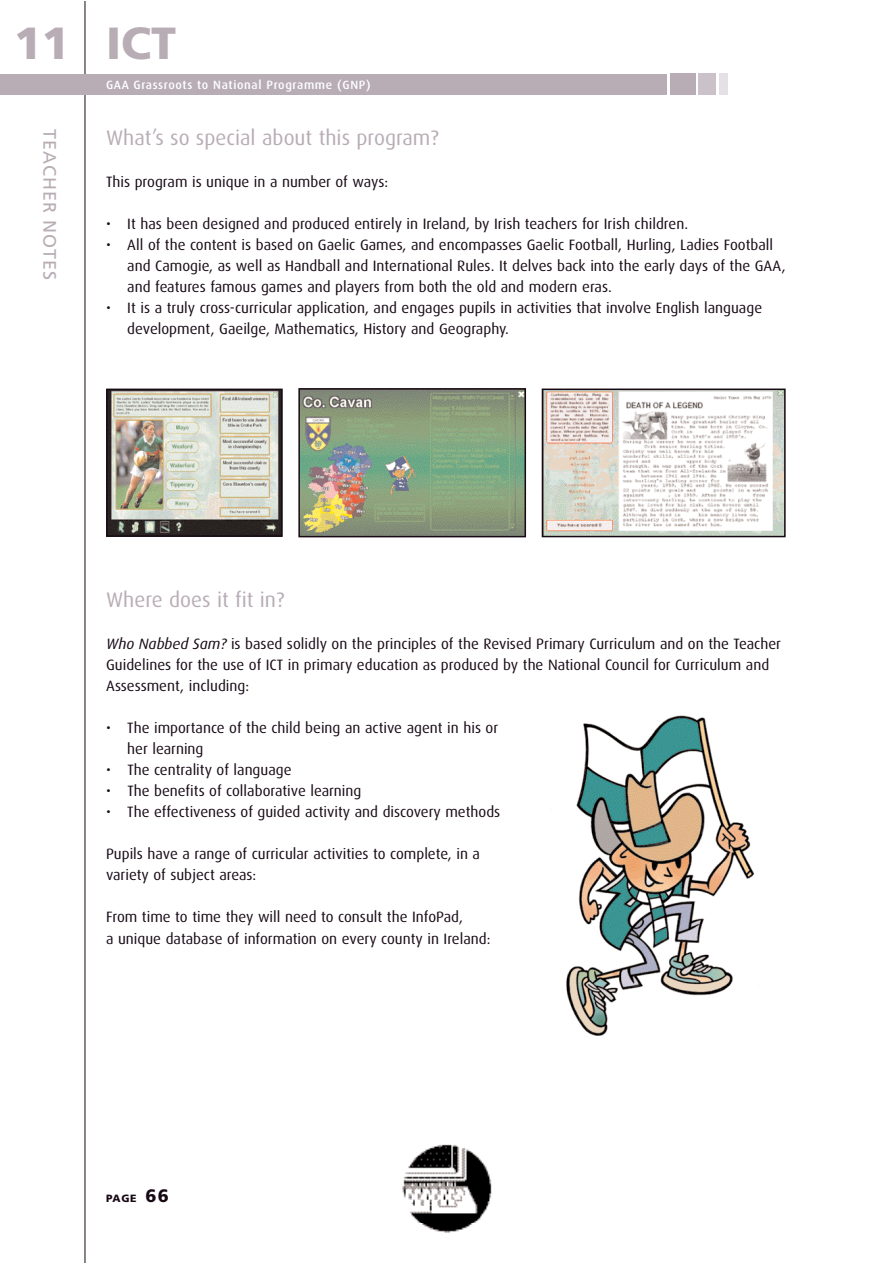
<style>
.page{position:relative;width:893px;height:1263px;background:#fff}
.page>*{position:absolute;margin:0;border:0;box-sizing:border-box;transform-origin:0 0}
.t1{font:900 45px "Frutiger";color:#b8adb5}
.t2{font:21px "Dax";color:#b8adb5}
.t3{font:18px "Frutiger";letter-spacing:.055em;color:#b8adb5}
.t4{font:15px/21px "Dax";color:#170914}
.t5{font:500 12px "Dax";letter-spacing:.055em;color:#fff}
.t6{font:900 10.5px "Frutiger";color:#170914}
.s1{font-style:italic}
.s2{font-size:18px}
</style>
<div class="page">
<hr style="left:85px;top:1px;width:1px;height:1262px;background:#170914">
<div style="left:0;top:74px;width:666px;height:21px;background:#b8adb5"></div>
<div style="left:670px;top:73px;width:25px;height:22px;background:#b8adb5"></div>
<div style="left:699px;top:73px;width:17px;height:22px;background:#cbc1c8"></div>
<div style="left:719px;top:73px;width:9px;height:22px;background:#e5e0e3"></div>
<img style="left:402px;top:1144px;width:90px;height:79px">
<img style="left:422px;top:1223px;width:51px;height:10px">
<img style="left:109px;top:392px;width:171px;height:142px">
<div style="left:106px;top:389px;width:177px;height:148px;border:2px solid #170914"></div>
<img style="left:545px;top:391px;width:238px;height:143px">
<div style="left:542px;top:388px;width:244px;height:149px;border:2px solid #170914"></div>
<img style="left:301px;top:391px;width:222px;height:143px">
<div style="left:298px;top:388px;width:228px;height:149px;border:2px solid #170914"></div>
<img style="left:566px;top:715px;width:189px;height:321px">
<h1 class="t1" style="left:14px;top:26px;width:57px">11</h1>
<h1 class="t1" style="left:106px;top:25px;width:72px">ICT</h1>
<p class="t5" style="left:106px;top:79px;width:266px">GAA Grassroots to National Programme (GNP)</p>
<p class="t3" style="left:57px;top:129px;width:153px;rotate:90deg">TEACHER NOTES</p>
<h2 class="t2" style="left:106px;top:128px;width:334px">What’s so special about this program?</h2>
<p class="t4" style="left:106px;top:172px;width:284px">This program is unique in a number of ways:</p>
<p class="t4" style="left:106px;top:214px;width:584px">• It has been designed and produced entirely in Ireland, by Irish teachers for Irish children.</p>
<p class="t4" style="left:127px;top:235px;width:660px;text-indent:-21px">• All of the content is based on Gaelic Games, and encompasses Gaelic Football, Hurling, Ladies Football and Camogie, as well as Handball and International Rules. It delves back into the early days of the GAA, and features famous games and players from both the old and modern eras.</p>
<p class="t4" style="left:127px;top:298px;width:636px;text-indent:-21px">• It is a truly cross-curricular application, and engages pupils in activities that involve English language development, Gaeilge, Mathematics, History and Geography.</p>
<h2 class="t2" style="left:106px;top:590px;width:180px">Where does it fit in?</h2>
<p class="t4" style="left:106px;top:634px;width:676px"><span class="s1">Who Nabbed Sam?</span> is based solidly on the principles of the Revised Primary Curriculum and on the Teacher<br>Guidelines for the use of ICT in primary education as produced by the National Council for Curriculum and<br>Assessment, including:</p>
<p class="t4" style="left:127px;top:718px;width:372px;text-indent:-21px">• The importance of the child being an active agent in his or her learning</p>
<p class="t4" style="left:106px;top:760px;width:187px">• The centrality of language</p>
<p class="t4" style="left:106px;top:781px;width:257px">• The benefits of collaborative learning</p>
<p class="t4" style="left:106px;top:802px;width:396px">• The effectiveness of guided activity and discovery methods</p>
<p class="t4" style="left:106px;top:844px;width:375px">Pupils have a range of curricular activities to complete, in a variety of subject areas:</p>
<p class="t4" style="left:106px;top:907px;width:386px">From time to time they will need to consult the InfoPad,<br>a unique database of information on every county in Ireland:</p>
<p class="t6" style="left:106px;top:1194px;width:64px">PAGE <span class="s2">66</span></p>
</div>
